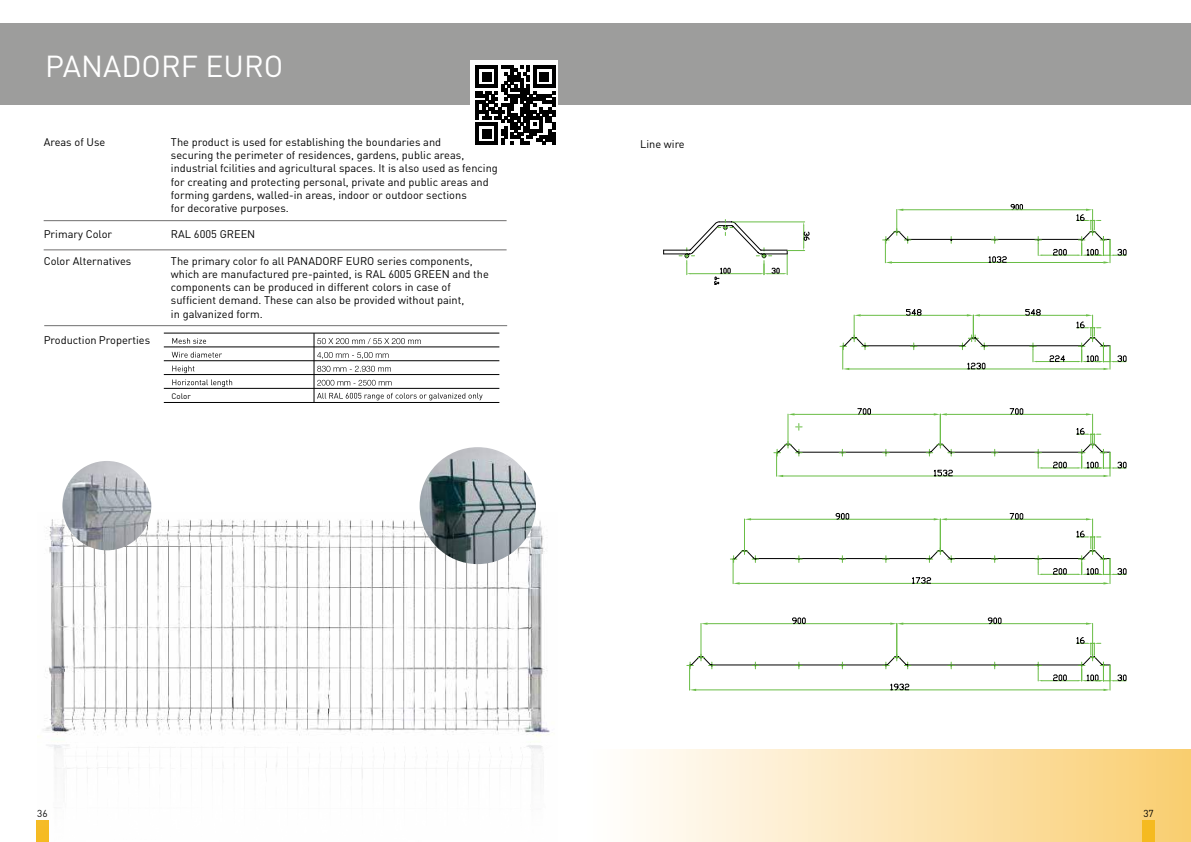
<style>
.page{position:relative;width:1191px;height:842px;background:#fff}
.page>*{position:absolute;margin:0;border:0;box-sizing:border-box;transform-origin:0 0}
.t1{font:30px "DIN Pro";color:#fff}
.t2{font:11px/13.2px "DIN Pro";color:#000}
.t3{font:10px "DIN Pro";color:#000}
.t4{font:8px "DIN Pro";color:#000}
</style>
<div class="page">
<div style="left:0;top:23px;width:597px;height:82px;background:#9d9d9c"></div>
<div style="left:36px;top:821px;width:13px;height:21px;background:#f5ba20"></div>
<hr style="left:44px;top:220px;width:462px;height:1px;background:#706f6f">
<hr style="left:44px;top:250px;width:462px;height:1px;background:#706f6f">
<svg style="left:470px;top:60px;width:88px;height:85px"></svg>
<svg style="left:476px;top:66px;width:79px;height:79px"></svg>
<svg style="left:636px;top:749px;width:555px;height:93px;background:#fce4b4"></svg>
<div style="left:559px;top:23px;width:632px;height:82px;background:#9d9d9c"></div>
<div style="left:1142px;top:821px;width:13px;height:21px;background:#f5ba20"></div>
<hr style="left:44px;top:325px;width:463px;height:1px;background:#706f6f">
<img style="left:38px;top:512px;width:512px;height:309px">
<img style="left:62px;top:461px;width:89px;height:89px;border-radius:45px">
<img style="left:419px;top:447px;width:117px;height:117px">
<hr style="left:164px;top:333px;width:150px;height:1px;background:#000">
<hr style="left:314px;top:333px;width:185px;height:1px;background:#000">
<hr style="left:164px;top:347px;width:150px;height:1px;background:#000">
<hr style="left:314px;top:347px;width:185px;height:1px;background:#000">
<hr style="left:164px;top:361px;width:150px;height:1px;background:#000">
<hr style="left:314px;top:361px;width:185px;height:1px;background:#000">
<hr style="left:164px;top:374px;width:150px;height:1px;background:#000">
<hr style="left:314px;top:374px;width:185px;height:1px;background:#000">
<hr style="left:164px;top:388px;width:150px;height:1px;background:#000">
<hr style="left:314px;top:388px;width:185px;height:1px;background:#000">
<hr style="left:164px;top:402px;width:150px;height:1px;background:#000">
<hr style="left:314px;top:402px;width:185px;height:1px;background:#000">
<svg style="left:172px;top:338px;width:34px;height:6px"></svg>
<svg style="left:172px;top:352px;width:50px;height:6px"></svg>
<svg style="left:172px;top:366px;width:22px;height:7px"></svg>
<svg style="left:172px;top:379px;width:60px;height:8px"></svg>
<svg style="left:314px;top:333px;width:168px;height:69px"></svg>
<hr style="left:755px;top:558px;width:174px;height:1px;background:#000">
<svg style="left:839px;top:556px;width:6px;height:6px"></svg>
<svg style="left:795px;top:556px;width:7px;height:6px"></svg>
<hr style="left:739px;top:583px;width:364px;height:1px;background:#69bd45">
<hr style="left:799px;top:452px;width:130px;height:1px;background:#000">
<svg style="left:839px;top:449px;width:6px;height:7px"></svg>
<hr style="left:783px;top:476px;width:320px;height:1px;background:#69bd45">
<hr style="left:712px;top:665px;width:174px;height:1px;background:#000">
<svg style="left:839px;top:662px;width:6px;height:7px"></svg>
<svg style="left:795px;top:662px;width:7px;height:7px"></svg>
<svg style="left:752px;top:662px;width:6px;height:7px"></svg>
<hr style="left:696px;top:690px;width:407px;height:1px;background:#69bd45">
<hr style="left:865px;top:346px;width:97px;height:1px;background:#000">
<hr style="left:849px;top:369px;width:254px;height:1px;background:#69bd45">
<hr style="left:860px;top:315px;width:107px;height:1px;background:#69bd45">
<svg style="left:687px;top:654px;width:28px;height:37px"></svg>
<svg style="left:730px;top:550px;width:28px;height:34px"></svg>
<svg style="left:774px;top:441px;width:28px;height:36px"></svg>
<svg style="left:795px;top:423px;width:7px;height:7px"></svg>
<svg style="left:840px;top:314px;width:28px;height:56px"></svg>
<hr style="left:794px;top:414px;width:139px;height:1px;background:#69bd45">
<hr style="left:788px;top:414px;width:1px;height:31px;background:#69bd45">
<svg style="left:857px;top:408px;width:13px;height:7px"></svg>
<hr style="left:751px;top:519px;width:182px;height:1px;background:#69bd45">
<hr style="left:744px;top:519px;width:1px;height:32px;background:#69bd45">
<svg style="left:744px;top:518px;width:7px;height:2px"></svg>
<svg style="left:836px;top:513px;width:13px;height:6px"></svg>
<hr style="left:707px;top:623px;width:183px;height:1px;background:#69bd45">
<hr style="left:701px;top:623px;width:1px;height:34px;background:#69bd45">
<svg style="left:701px;top:622px;width:6px;height:3px"></svg>
<svg style="left:882px;top:204px;width:244px;height:487px"></svg>
<svg style="left:792px;top:618px;width:13px;height:6px"></svg>
<svg style="left:663px;top:220px;width:146px;height:65px"></svg>
<h1 class="t1" style="left:45px;top:42px;width:239px">PANADORF EURO</h1>
<p class="t2" style="left:44px;top:134px;width:63px">Areas of Use</p>
<p class="t2" style="left:44px;top:227px;width:70px">Primary Color</p>
<p class="t2" style="left:44px;top:253px;width:89px">Color Alternatives</p>
<p class="t2" style="left:44px;top:332px;width:108px">Production Properties</p>
<p class="t2" style="left:171px;top:134px;width:328px">The product is used for establishing the boundaries and<br>securing the perimeter of residences, gardens, public areas, industrial fcilities and agricultural spaces. It is also used as fencing for creating and protecting personal, private and public areas and forming gardens, walled-in areas, indoor or outdoor sections<br>for decorative purposes.</p>
<p class="t2" style="left:171px;top:227px;width:86px">RAL 6005 GREEN</p>
<p class="t2" style="left:171px;top:253px;width:319px">The primary color fo all PANADORF EURO series components, which are manufactured pre-painted, is RAL 6005 GREEN and the components can be produced in different colors in case of sufficient demand. These can also be provided without paint,<br>in galvanized form.</p>
<p class="t4" style="left:172px;top:390px;width:21px">Color</p>
<p class="t2" style="left:640px;top:136px;width:46px">Line wire</p>
<p class="t3" style="left:37px;top:805px;width:12px">36</p>
<p class="t3" style="left:1143px;top:805px;width:12px">37</p>
</div>
